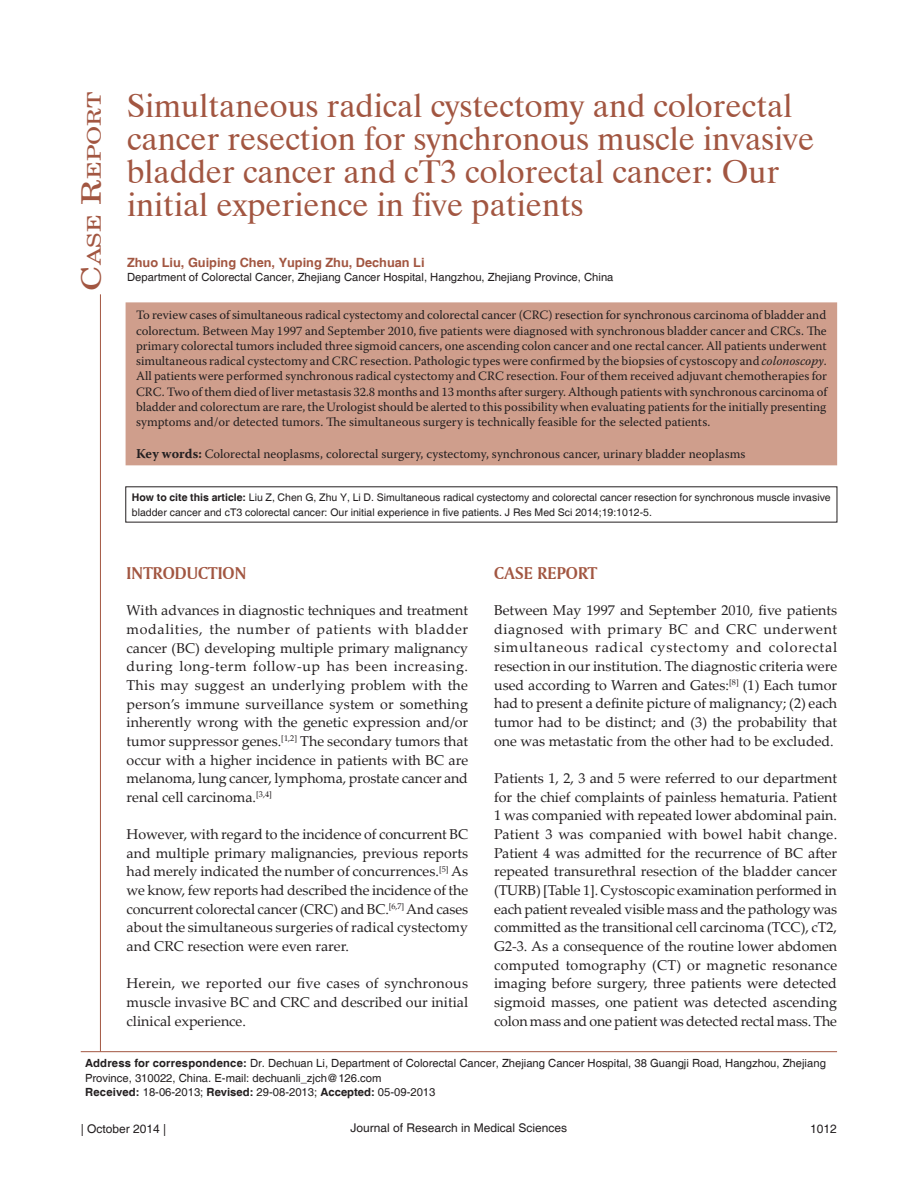
<style>
.page{position:relative;width:918px;height:1188px;background:#fff}
.page>*{position:absolute;margin:0;border:0;box-sizing:border-box;transform-origin:0 0}
.AT{font:33px/33px "Dutch 801 BT";color:#a25641}
.AH{font:18.9px "New Century Schlbk";color:#a25641;scale:1.3 1}
.t1{font:18px "Amerigo BT Bold A";color:#a25641}
.TX{font:14.25px/18.6px "Palatino Linotype";color:#231f20;text-align:justify}
.ABS{font:12.75px/15.3px "Warnock Pro";color:#231f20;text-align:justify}
.KWD{font:12.75px "Warnock Pro";color:#231f20}
.AU{font:700 12.75px "Helvetica";color:#a25641}
.t2{font:12px "Helvetica";color:#231f20}
.ADD{font:11.25px/14.5px "Helvetica";color:#231f20}
.AFF{font:11.25px "Helvetica";color:#231f20}
.HIS{font:11.25px "Helvetica";color:#231f20}
.SRC{font:10.5px/15.3px "Helvetica";color:#231f20}
.s1{font-size:27px}
.s2{font-style:italic}
.s3{font-weight:700;font-size:13.5px}
.s4{font-weight:700}
</style>
<div class="page">
<div style="left:126px;top:303px;width:710px;height:162px;background:#cf9e8c"></div>
<div style="left:126px;top:302px;width:711px;height:163px;border:2px solid #cf9e8c"></div>
<hr style="left:100px;top:294px;width:1px;height:758px;background:#a25641">
<hr style="left:81px;top:1051px;width:756px;height:1px;background:#a25641">
<p class="AH" style="left:83px;top:291px;width:154px;rotate:-90deg"><span class="s1">C</span>ase <span class="s1">R</span>eport</p>
<p class="AT" style="left:127px;top:89px;width:689px">Simultaneous radical cystectomy and colorectal cancer resection for synchronous muscle invasive bladder cancer and cT3 colorectal cancer: Our initial experience in five patients</p>
<p class="AU" style="left:127px;top:254px;width:299px">Zhuo Liu, Guiping Chen, Yuping Zhu, Dechuan Li</p>
<p class="AFF" style="left:127px;top:271px;width:488px">Department of Colorectal Cancer, Zhejiang Cancer Hospital, Hangzhou, Zhejiang Province, China</p>
<p class="ABS" style="left:136px;top:307px;width:693px">To review cases of simultaneous radical cystectomy and colorectal cancer (CRC) resection for synchronous carcinoma of bladder and colorectum. Between May 1997 and September 2010, five patients were diagnosed with synchronous bladder cancer and CRCs. The primary colorectal tumors included three sigmoid cancers, one ascending colon cancer and one rectal cancer. All patients underwent simultaneous radical cystectomy and CRC resection. Pathologic types were confirmed by the biopsies of cystoscopy and <span class="s2">colonoscopy</span>.<br>All patients were performed synchronous radical cystectomy and CRC resection. Four of them received adjuvant chemotherapies for CRC. Two of them died of liver metastasis 32.8 months and 13 months after surgery. Although patients with synchronous carcinoma of bladder and colorectum are rare, the Urologist should be alerted to this possibility when evaluating patients for the initially presenting symptoms and/or detected tumors. The simultaneous surgery is technically feasible for the selected patients.</p>
<p class="KWD" style="left:136px;top:446px;width:611px"><span class="s3">Key words:</span> Colorectal neoplasms, colorectal surgery, cystectomy, synchronous cancer, urinary bladder neoplasms</p>
<p class="SRC" style="left:132px;top:490px;width:700px"><span class="s4">How to cite this article:</span> Liu Z, Chen G, Zhu Y, Li D. Simultaneous radical cystectomy and colorectal cancer resection for synchronous muscle invasive bladder cancer and cT3 colorectal cancer: Our initial experience in five patients. J Res Med Sci 2014;19:1012-5.</p>
<h1 class="t1" style="left:127px;top:561px;width:121px">INTRODUCTION</h1>
<p class="TX" style="left:127px;top:600px;width:343px">With advances in diagnostic techniques and treatment modalities, the number of patients with bladder cancer (BC) developing multiple primary malignancy during long-term follow-up has been increasing.<br>This may suggest an underlying problem with the person’s immune surveillance system or something inherently wrong with the genetic expression and/or tumor suppressor genes.<sup>[1,2]</sup> The secondary tumors that occur with a higher incidence in patients with BC are melanoma, lung cancer, lymphoma, prostate cancer and renal cell carcinoma.<sup>[3,4]</sup></p>
<p class="TX" style="left:127px;top:824px;width:343px">However, with regard to the incidence of concurrent BC and multiple primary malignancies, previous reports had merely indicated the number of concurrences.<sup>[5]</sup> As we know, few reports had described the incidence of the concurrent colorectal cancer (CRC) and BC.<sup>[6,7]</sup> And cases about the simultaneous surgeries of radical cystectomy and CRC resection were even rarer.</p>
<p class="TX" style="left:127px;top:974px;width:343px">Herein, we reported our five cases of synchronous muscle invasive BC and CRC and described our initial clinical experience.</p>
<h1 class="t1" style="left:494px;top:561px;width:105px">CASE REPORT</h1>
<p class="TX" style="left:494px;top:600px;width:345px">Between May 1997 and September 2010, five patients diagnosed with primary BC and CRC underwent simultaneous radical cystectomy and colorectal resection in our institution. The diagnostic criteria were used according to Warren and Gates:<sup>[8]</sup> (1) Each tumor had to present a definite picture of malignancy; (2) each tumor had to be distinct; and (3) the probability that one was metastatic from the other had to be excluded.</p>
<p class="TX" style="left:494px;top:768px;width:345px">Patients 1, 2, 3 and 5 were referred to our department for the chief complaints of painless hematuria. Patient 1 was companied with repeated lower abdominal pain.<br>Patient 3 was companied with bowel habit change.<br>Patient 4 was admitted for the recurrence of BC after repeated transurethral resection of the bladder cancer (TURB) [Table 1]. Cystoscopic examination performed in each patient revealed visible mass and the pathology was committed as the transitional cell carcinoma (TCC), cT2, G2-3. As a consequence of the routine lower abdomen computed tomography (CT) or magnetic resonance imaging before surgery, three patients were detected sigmoid masses, one patient was detected ascending colon mass and one patient was detected rectal mass. The</p>
<p class="ADD" style="left:85px;top:1056px;width:742px"><span class="s4">Address for correspondence:</span> Dr. Dechuan Li, Department of Colorectal Cancer, Zhejiang Cancer Hospital, 38 Guangji Road, Hangzhou, Zhejiang<br>Province, 310022, China. E-mail: dechuanli_zjch@126.com</p>
<p class="HIS" style="left:85px;top:1086px;width:352px"><span class="s4">Received:</span> 18-06-2013; <span class="s4">Revised:</span> 29-08-2013; <span class="s4">Accepted:</span> 05-09-2013</p>
<p class="t2" style="left:81px;top:1122px;width:87px">| October 2014 |</p>
<p class="t2" style="left:351px;top:1121px;width:218px">Journal of Research in Medical Sciences</p>
<p class="t2" style="left:810px;top:1122px;width:28px">1012</p>
</div>
